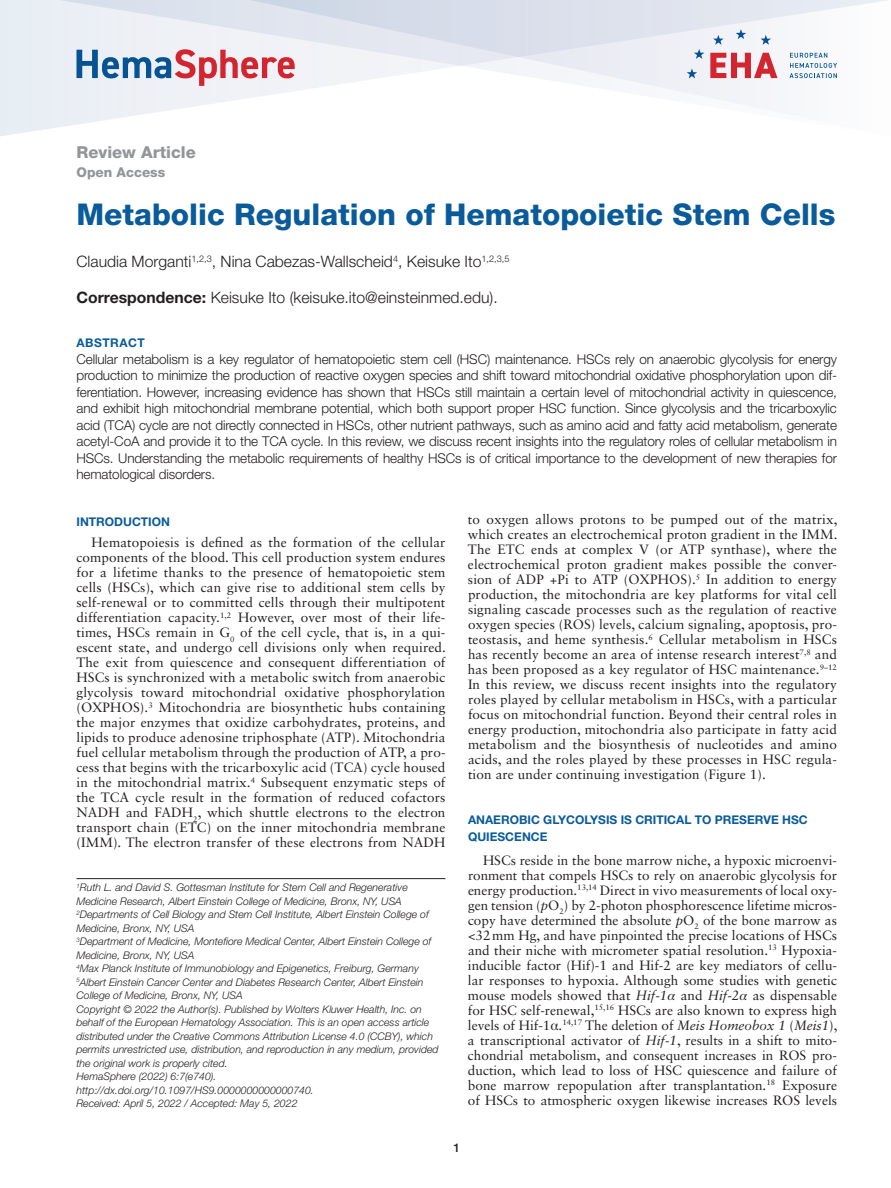
<style>
.page{position:relative;width:891px;height:1188px;background:#fff}
.page>*{position:absolute;margin:0;border:0;box-sizing:border-box;transform-origin:0 0}
.t1{font:800 30px "Helvetica Neue LT Std";color:#0a5b9a}
.t2{font:800 16.5px "Helvetica Neue LT Std";color:#939598}
.t3{font:300 15.75px "Helvetica Neue LT Std";color:#231f20}
.t4{font:13.5px/15px "Sabon LT Std";letter-spacing:.01em;color:#231f20;text-align:justify}
.t5{font:300 13.5px/16.5px "Helvetica Neue LT Std";letter-spacing:-.01em;color:#231f20;text-align:justify}
.t6{font:800 13.5px "Helvetica Neue LT Std";color:#939598}
.t7{font:700 12px/16.5px "Helvetica Neue LT Std";color:#0a5b9a}
.t8{font:700 12px "Helvetica Neue LT Std";letter-spacing:.04em;color:#0a5b9a}
.t9{font:500 12px "Helvetica Neue LT Std";color:#231f20}
.t10{font:italic 300 10.5px/13.5px "Helvetica Neue LT Std";color:#231f20}
.s1{font-weight:700}
.s2{font-style:italic}
.s3{font-family:"Gandhari Unicode";font-style:italic}
.s4{font-family:"Gandhari Unicode"}
</style>
<div class="page">
<div style="left:1px;top:0;width:58px;height:136px;background:#e8eef4"></div>
<svg style="left:59px;top:0;width:829px;height:127px"></svg>
<svg style="left:0;top:0;width:1px;height:136px"></svg>
<svg style="left:710px;top:53px;width:68px;height:25px"></svg>
<svg style="left:789px;top:53px;width:48px;height:25px"></svg>
<svg style="left:761px;top:35px;width:10px;height:10px"></svg>
<svg style="left:713px;top:35px;width:11px;height:10px"></svg>
<svg style="left:736px;top:29px;width:10px;height:10px"></svg>
<svg style="left:694px;top:49px;width:10px;height:10px"></svg>
<svg style="left:687px;top:68px;width:10px;height:10px"></svg>
<svg style="left:76px;top:49px;width:219px;height:37px"></svg>
<hr style="left:76px;top:878px;width:370px;height:1px;background:#231f20">
<p class="t2" style="left:76px;top:142px;width:121px">Review Article</p>
<p class="t6" style="left:76px;top:164px;width:90px">Open Access</p>
<h1 class="t1" style="left:76px;top:197px;width:760px">Metabolic Regulation of Hematopoietic Stem Cells</h1>
<p class="t3" style="left:76px;top:252px;width:435px">Claudia Morganti<sup>1,2,3</sup>, Nina Cabezas-Wallscheid<sup>4</sup>, Keisuke Ito<sup>1,2,3,5</sup></p>
<p class="t3" style="left:76px;top:288px;width:423px"><span class="s1">Correspondence:</span> Keisuke Ito (keisuke.ito@einsteinmed.edu).</p>
<p class="t8" style="left:76px;top:336px;width:70px">ABSTRACT</p>
<p class="t5" style="left:76px;top:351px;width:762px">Cellular metabolism is a key regulator of hematopoietic stem cell (HSC) maintenance. HSCs rely on anaerobic glycolysis for energy production to minimize the production of reactive oxygen species and shift toward mitochondrial oxidative phosphorylation upon dif&shy;ferentiation. However, increasing evidence has shown that HSCs still maintain a certain level of mitochondrial activity in quiescence, and exhibit high mitochondrial membrane potential, which both support proper HSC function. Since glycolysis and the tricarboxylic acid (TCA) cycle are not directly connected in HSCs, other nutrient pathways, such as amino acid and fatty acid metabolism, generate acetyl-CoA and provide it to the TCA cycle. In this review, we discuss recent insights into the regulatory roles of cellular metabolism in HSCs. Understanding the metabolic requirements of healthy HSCs is of critical importance to the development of new therapies for hematological disorders.</p>
<p class="t7" style="left:76px;top:513px;width:95px">INTRODUCTION</p>
<p class="t4" style="left:76px;top:535px;width:371px;text-indent:15px">Hematopoiesis is defined as the formation of the cellular components of the blood. This cell production system endures for a lifetime thanks to the presence of hematopoietic stem cells (HSCs), which can give rise to additional stem cells by self-renewal or to committed cells through their multipotent differentiation capacity.<sup>1,2</sup> However, over most of their life&shy;times, HSCs remain in G<sub>0</sub> of the cell cycle, that is, in a qui&shy;escent state, and undergo cell divisions only when required.<br>The exit from quiescence and consequent differentiation of HSCs is synchronized with a metabolic switch from anaerobic glycolysis toward mitochondrial oxidative phosphorylation (OXPHOS).<sup>3</sup> Mitochondria are biosynthetic hubs containing the major enzymes that oxidize carbohydrates, proteins, and lipids to produce adenosine triphosphate (ATP). Mitochondria fuel cellular metabolism through the production of ATP, a pro&shy;cess that begins with the tricarboxylic acid (TCA) cycle housed in the mitochondrial matrix.<sup>4</sup> Subsequent enzymatic steps of the TCA cycle result in the formation of reduced cofactors NADH and FADH<sub>2</sub>, which shuttle electrons to the electron transport chain (ETC) on the inner mitochondria membrane (IMM). The electron transfer of these electrons from NADH</p>
<p class="t4" style="left:468px;top:512px;width:371px">to oxygen allows protons to be pumped out of the matrix, which creates an electrochemical proton gradient in the IMM.<br>The ETC ends at complex V (or ATP synthase), where the electrochemical proton gradient makes possible the conver&shy;sion of ADP +Pi to ATP (OXPHOS).<sup>5</sup> In addition to energy production, the mitochondria are key platforms for vital cell signaling cascade processes such as the regulation of reactive oxygen species (ROS) levels, calcium signaling, apoptosis, pro&shy;teostasis, and heme synthesis.<sup>6</sup> Cellular metabolism in HSCs has recently become an area of intense research interest<sup>7,8</sup> and has been proposed as a key regulator of HSC maintenance.<sup>9–12<br></sup>In this review, we discuss recent insights into the regulatory roles played by cellular metabolism in HSCs, with a particular focus on mitochondrial function. Beyond their central roles in energy production, mitochondria also participate in fatty acid metabolism and the biosynthesis of nucleotides and amino acids, and the roles played by these processes in HSC regula&shy;tion are under continuing investigation (Figure 1).</p>
<p class="t7" style="left:468px;top:812px;width:341px">ANAEROBIC GLYCOLYSIS IS CRITICAL TO PRESERVE HSC<br>QUIESCENCE</p>
<p class="t4" style="left:468px;top:853px;width:371px;text-indent:15px">HSCs reside in the bone marrow niche, a hypoxic microenvi&shy;ronment that compels HSCs to rely on anaerobic glycolysis for energy production.<sup>13,14</sup> Direct in vivo measurements of local oxy&shy;gen tension (<span class="s2">p</span>O<sub>2</sub>) by 2-photon phosphorescence lifetime micros&shy;copy have determined the absolute <span class="s2">p</span>O<sub>2</sub> of the bone marrow as &lt;32mm Hg, and have pinpointed the precise locations of HSCs and their niche with micrometer spatial resolution.<sup>13</sup> Hypoxia&shy;inducible factor (Hif)-1 and Hif-2 are key mediators of cellu&shy;lar responses to hypoxia. Although some studies with genetic mouse models showed that <span class="s2">Hif-1</span><span class="s3">α</span> and <span class="s2">Hif-2</span><span class="s3">α</span> as dispensable for HSC self-renewal,<sup>15,16</sup> HSCs are also known to express high levels of Hif-1<span class="s4">α</span>.<sup>14,17</sup> The deletion of <span class="s2">Meis Homeobox 1</span> (<span class="s2">Meis1</span>), a transcriptional activator of <span class="s2">Hif-1</span>, results in a shift to mito&shy;chondrial metabolism, and consequent increases in ROS pro&shy;duction, which lead to loss of HSC quiescence and failure of bone marrow repopulation after transplantation.<sup>18</sup> Exposure of HSCs to atmospheric oxygen likewise increases ROS levels</p>
<p class="t10" style="left:76px;top:880px;width:364px"><sup>1</sup>Ruth L. and David S. Gottesman Institute for Stem Cell and Regenerative Medicine Research, Albert Einstein College of Medicine, Bronx, NY, USA <sup>2</sup>Departments of Cell Biology and Stem Cell Institute, Albert Einstein College of Medicine, Bronx, NY, USA<br><sup>3</sup>Department of Medicine, Montefiore Medical Center, Albert Einstein College of Medicine, Bronx, NY, USA<br><sup>4</sup>Max Planck Institute of Immunobiology and Epigenetics, Freiburg, Germany <sup>5</sup>Albert Einstein Cancer Center and Diabetes Research Center, Albert Einstein College of Medicine, Bronx, NY, USA<br>Copyright © 2022 the Author(s). Published by Wolters Kluwer Health, Inc. on behalf of the European Hematology Association. This is an open access article distributed under the Creative Commons Attribution License 4.0 (CCBY), which permits unrestricted use, distribution, and reproduction in any medium, provided the original work is properly cited.<br>HemaSphere (2022) 6:7(e740). http://dx.doi.org/10.1097/HS9.0000000000000740.<br>Received: April 5, 2022 / Accepted: May 5, 2022</p>
<p class="t9" style="left:453px;top:1140px;width:8px">1</p>
</div>
